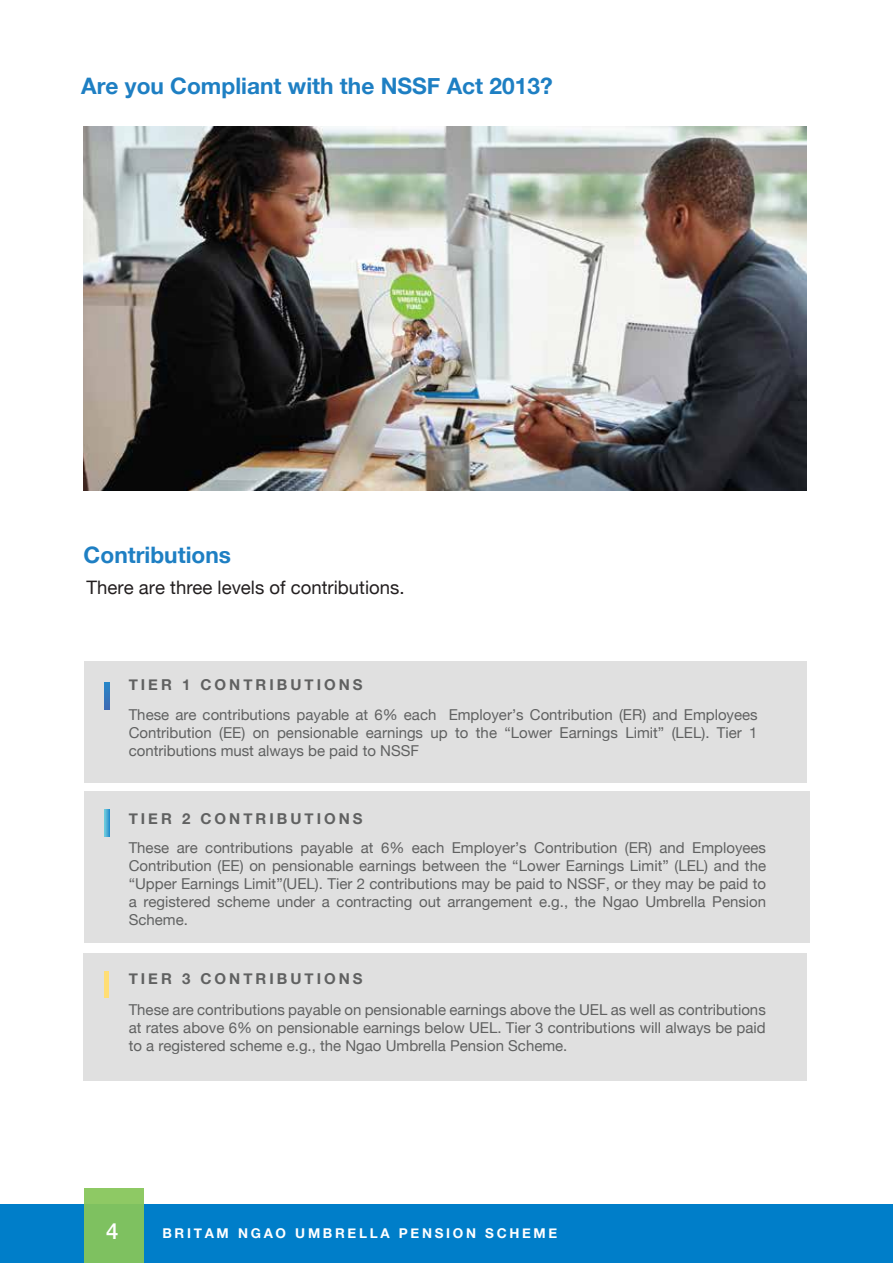
<style>
.page{position:relative;width:893px;height:1263px;background:#fff}
.page>*{position:absolute;margin:0;border:0;box-sizing:border-box;transform-origin:0 0}
.t1{font:700 22.65px "Helvetica Neue";color:#1e7fc3}
.t2{font:500 22.2px "Helvetica Neue";color:#fff}
.t3{font:18.6px "Helvetica Neue";color:#231f20}
.t4{font:15px/18px "Helvetica Neue";color:#606161;text-align:justify}
.t5{font:700 15px "Helvetica Neue";letter-spacing:.2em;color:#606161}
.t6{font:700 13.5px "Helvetica Neue";letter-spacing:.2em;color:#fff}
</style>
<div class="page">
<div style="left:0;top:1204px;width:893px;height:59px;background:#007ec9"></div>
<div style="left:84px;top:953px;width:723px;height:127px;background:#e0e0e0"></div>
<div style="left:84px;top:1188px;width:59px;height:75px;background:linear-gradient(to right,#81c361,#81c361)"></div>
<img style="left:84px;top:127px;width:723px;height:363px">
<div style="left:85px;top:661px;width:722px;height:122px;background:#e0e0e0"></div>
<div style="left:84px;top:791px;width:725px;height:151px;background:#e0e0e0"></div>
<svg style="left:105px;top:683px;width:4px;height:26px"></svg>
<svg style="left:105px;top:809px;width:4px;height:27px"></svg>
<hr style="left:105px;top:971px;width:4px;height:26px;background:#ffde75">
<h1 class="t1" style="left:81px;top:68px;width:473px">Are you Compliant with the NSSF Act 2013?</h1>
<h1 class="t1" style="left:84px;top:537px;width:149px">Contributions</h1>
<p class="t3" style="left:87px;top:573px;width:319px">There are three levels of contributions.</p>
<p class="t5" style="left:129px;top:673px;width:235px">TIER 1 CONTRIBUTIONS</p>
<p class="t4" style="left:129px;top:707px;width:630px">These are contributions payable at 6% each Employer’s Contribution (ER) and Employees Contribution (EE) on pensionable earnings up to the “Lower Earnings Limit” (LEL). Tier 1 contributions must always be paid to NSSF</p>
<p class="t5" style="left:129px;top:807px;width:235px">TIER 2 CONTRIBUTIONS</p>
<p class="t4" style="left:129px;top:839px;width:639px">These are contributions payable at 6% each Employer’s Contribution (ER) and Employees Contribution (EE) on pensionable earnings between the “Lower Earnings Limit” (LEL) and the “Upper Earnings Limit”(UEL). Tier 2 contributions may be paid to NSSF, or they may be paid to a registered scheme under a contracting out arrangement e.g., the Ngao Umbrella Pension Scheme.</p>
<p class="t5" style="left:129px;top:967px;width:235px">TIER 3 CONTRIBUTIONS</p>
<p class="t4" style="left:129px;top:1002px;width:639px">These are contributions payable on pensionable earnings above the UEL as well as contributions at rates above 6% on pensionable earnings below UEL. Tier 3 contributions will always be paid to a registered scheme e.g., the Ngao Umbrella Pension Scheme.</p>
<h2 class="t2" style="left:106px;top:1213px;width:14px">4</h2>
<p class="t6" style="left:162px;top:1223px;width:396px">BRITAM NGAO UMBRELLA PENSION SCHEME</p>
</div>
